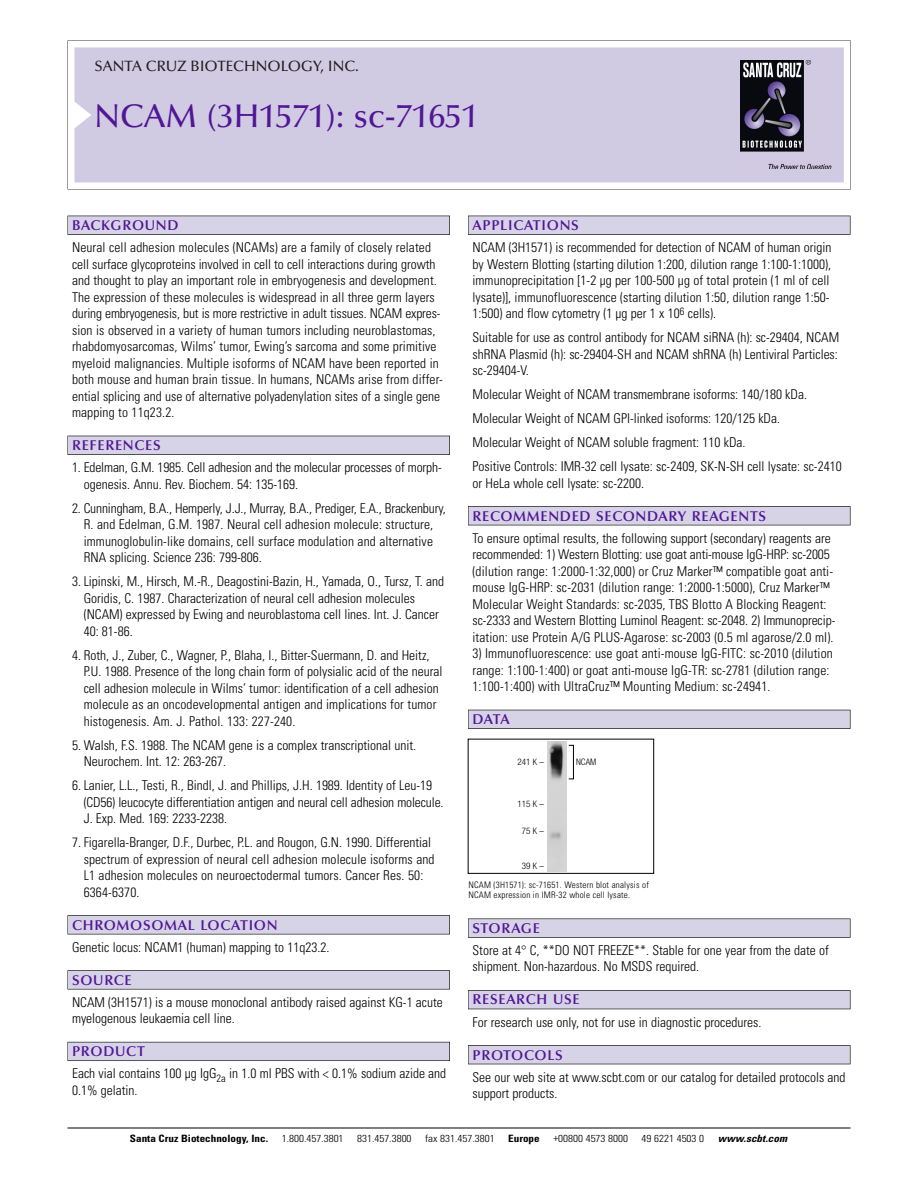
<style>
.page{position:relative;width:918px;height:1188px;background:#fff}
.page>*{position:absolute;margin:0;border:0;box-sizing:border-box;transform-origin:0 0}
.t1{font:500 33px "Optima";color:#511695}
.t2{font:500 15px "Optima";color:#231f20}
.t3{font:600 14.25px "Optima";letter-spacing:.05em;color:#511695}
.t4{font:300 condensed 13.5px/16.5px "Univers";color:#000}
.t5{font:300 condensed 10.2px "Univers";color:#000;scale:1.1 1}
.t6{font:700 condensed 10.2px "Univers";color:#000;scale:1.1 1}
.t7{font:italic 700 condensed 10.2px "Univers";letter-spacing:.005em;color:#000;scale:1.1 1}
.t8{font:300 condensed 9px/10.5px "Univers";letter-spacing:.02em;color:#000}
.t9{font:300 condensed 9px "Helvetica Neue";color:#000}
</style>
<div class="page">
<svg style="left:68px;top:40px;width:783px;height:149px"></svg>
<div style="left:74px;top:47px;width:770px;height:135px;background:#d1cae3"></div>
<img style="left:741px;top:60px;width:90px;height:108px">
<div style="left:68px;top:216px;width:382px;height:19px;background:#525155"></div>
<div style="left:68px;top:216px;width:381px;height:18px;background:#d7d3e7"></div>
<div style="left:68px;top:436px;width:382px;height:19px;background:#515055"></div>
<div style="left:68px;top:436px;width:381px;height:18px;background:#d7d3e7"></div>
<div style="left:68px;top:915px;width:382px;height:19px;background:#545357"></div>
<div style="left:68px;top:916px;width:381px;height:18px;background:#d7d3e7"></div>
<div style="left:68px;top:970px;width:382px;height:19px;background:#575759"></div>
<div style="left:68px;top:971px;width:381px;height:18px;background:#d7d3e7"></div>
<div style="left:68px;top:1042px;width:382px;height:19px;background:#5b5a62"></div>
<div style="left:68px;top:1042px;width:381px;height:18px;background:#d7d3e7"></div>
<div style="left:468px;top:216px;width:382px;height:19px;background:#525155"></div>
<div style="left:468px;top:216px;width:382px;height:18px;background:#d7d3e7"></div>
<div style="left:468px;top:506px;width:382px;height:19px;background:#525155"></div>
<div style="left:468px;top:507px;width:382px;height:18px;background:#d7d3e7"></div>
<div style="left:468px;top:710px;width:382px;height:19px;background:#525158"></div>
<div style="left:468px;top:710px;width:382px;height:18px;background:#d7d3e7"></div>
<div style="left:468px;top:919px;width:382px;height:19px;background:#575759"></div>
<div style="left:468px;top:919px;width:382px;height:18px;background:#d7d3e7"></div>
<div style="left:468px;top:990px;width:382px;height:19px;background:#525158"></div>
<div style="left:468px;top:991px;width:382px;height:18px;background:#d7d3e7"></div>
<div style="left:468px;top:1045px;width:382px;height:19px;background:#525156"></div>
<div style="left:468px;top:1046px;width:382px;height:18px;background:#d7d3e7"></div>
<hr style="left:68px;top:1128px;width:782px;height:1px;background:#000">
<div style="left:468px;top:739px;width:186px;height:135px;border:1px solid #000"></div>
<img style="left:547px;top:742px;width:19px;height:129px">
<div style="left:569px;top:745px;width:5px;height:34px;border:1px solid #000"></div>
<p class="t2" style="left:94px;top:61px;width:266px">SANTA CRUZ BIOTECHNOLOGY, INC.</p>
<h1 class="t1" style="left:94px;top:103px;width:385px">NCAM (3H1571): sc-71651</h1>
<p class="t3" style="left:72px;top:219px;width:108px">BACKGROUND</p>
<p class="t4" style="left:72px;top:240px;width:372px">Neural cell adhesion molecules (NCAMs) are a family of closely related cell surface glycoproteins involved in cell to cell interactions during growth and thought to play an important role in embryogenesis and development.<br>The expression of these molecules is widespread in all three germ layers during embryogenesis, but is more restrictive in adult tissues. NCAM expres&shy;sion is observed in a variety of human tumors including neuroblastomas, rhabdomyosarcomas, Wilms’ tumor, Ewing’s sarcoma and some primitive myeloid malignancies. Multiple isoforms of NCAM have been reported in both mouse and human brain tissue. In humans, NCAMs arise from differ&shy;ential splicing and use of alternative polyadenylation sites of a single gene mapping to 11q23.2.</p>
<p class="t3" style="left:72px;top:440px;width:90px">REFERENCES</p>
<p class="t4" style="left:84px;top:460px;width:360px;text-indent:-12px">1. Edelman, G.M. 1985. Cell adhesion and the molecular processes of morph&shy;ogenesis. Annu. Rev. Biochem. 54: 135-169.</p>
<p class="t4" style="left:84px;top:501px;width:364px;text-indent:-12px">2. Cunningham, B.A., Hemperly, J.J., Murray, B.A., Prediger, E.A., Brackenbury, R. and Edelman, G.M. 1987. Neural cell adhesion molecule: structure, immunoglobulin-like domains, cell surface modulation and alternative RNA splicing. Science 236: 799-806.</p>
<p class="t4" style="left:84px;top:574px;width:362px;text-indent:-12px">3. Lipinski, M., Hirsch, M.-R., Deagostini-Bazin, H., Yamada, O., Tursz, T. and Goridis, C. 1987. Characterization of neural cell adhesion molecules (NCAM) expressed by Ewing and neuroblastoma cell lines. Int. J. Cancer 40: 81-86.</p>
<p class="t4" style="left:84px;top:648px;width:360px;text-indent:-12px">4. Roth, J., Zuber, C., Wagner, P., Blaha, I., Bitter-Suermann, D. and Heitz, P.U. 1988. Presence of the long chain form of polysialic acid of the neural cell adhesion molecule in Wilms’ tumor: identification of a cell adhesion molecule as an oncodevelopmental antigen and implications for tumor histogenesis. Am. J. Pathol. 133: 227-240.</p>
<p class="t4" style="left:84px;top:738px;width:334px;text-indent:-12px">5. Walsh, F.S. 1988. The NCAM gene is a complex transcriptional unit.<br>Neurochem. Int. 12: 263-267.</p>
<p class="t4" style="left:84px;top:778px;width:361px;text-indent:-12px">6. Lanier, L.L., Testi, R., Bindl, J. and Phillips, J.H. 1989. Identity of Leu-19 (CD56) leucocyte differentiation antigen and neural cell adhesion molecule.<br>J. Exp. Med. 169: 2233-2238.</p>
<p class="t4" style="left:84px;top:835px;width:352px;text-indent:-12px">7. Figarella-Branger, D.F., Durbec, P.L. and Rougon, G.N. 1990. Differential spectrum of expression of neural cell adhesion molecule isoforms and L1 adhesion molecules on neuroectodermal tumors. Cancer Res. 50:<br>6364-6370.</p>
<p class="t3" style="left:72px;top:919px;width:207px">CHROMOSOMAL LOCATION</p>
<p class="t4" style="left:72px;top:940px;width:259px">Genetic locus: NCAM1 (human) mapping to 11q23.2.</p>
<p class="t3" style="left:72px;top:974px;width:61px">SOURCE</p>
<p class="t4" style="left:72px;top:995px;width:372px">NCAM (3H1571) is a mouse monoclonal antibody raised against KG-1 acute myelogenous leukaemia cell line.</p>
<p class="t3" style="left:72px;top:1046px;width:74px">PRODUCT</p>
<p class="t4" style="left:72px;top:1066px;width:376px">Each vial contains 100 µg IgG<sub>2a</sub> in 1.0 ml PBS with &lt; 0.1% sodium azide and<br>0.1% gelatin.</p>
<p class="t3" style="left:473px;top:219px;width:108px">APPLICATIONS</p>
<p class="t4" style="left:473px;top:240px;width:360px">NCAM (3H1571) is recommended for detection of NCAM of human origin by Western Blotting (starting dilution 1:200, dilution range 1:100-1:1000), immunoprecipitation [1-2 µg per 100-500 µg of total protein (1 ml of cell lysate)], immunofluorescence (starting dilution 1:50, dilution range 1:50- 1:500) and flow cytometry (1 µg per 1 x 10<sup>6</sup> cells).</p>
<p class="t4" style="left:473px;top:330px;width:368px;text-align:justify">Suitable for use as control antibody for NCAM siRNA (h): sc-29404, NCAM shRNA Plasmid (h): sc-29404-SH and NCAM shRNA (h) Lentiviral Particles: sc-29404-V.</p>
<p class="t4" style="left:473px;top:383px;width:371px;line-height:24px">Molecular Weight of NCAM transmembrane isoforms: 140/180 kDa.<br>Molecular Weight of NCAM GPI-linked isoforms: 120/125 kDa.<br>Molecular Weight of NCAM soluble fragment: 110 kDa.<br>Positive Controls: IMR-32 cell lysate: sc-2409, SK-N-SH cell lysate: sc-2410</p>
<p class="t4" style="left:473px;top:476px;width:173px">or HeLa whole cell lysate: sc-2200.</p>
<p class="t3" style="left:473px;top:510px;width:295px">RECOMMENDED SECONDARY REAGENTS</p>
<p class="t4" style="left:473px;top:531px;width:364px">To ensure optimal results, the following support (secondary) reagents are recommended: 1) Western Blotting: use goat anti-mouse IgG-HRP: sc-2005 (dilution range: 1:2000-1:32,000) or Cruz Marker™ compatible goat anti&shy;mouse IgG-HRP: sc-2031 (dilution range: 1:2000-1:5000), Cruz Marker™ Molecular Weight Standards: sc-2035, TBS Blotto A Blocking Reagent: sc-2333 and Western Blotting Luminol Reagent: sc-2048. 2) Immunoprecip&shy;itation: use Protein A/G PLUS-Agarose: sc-2003 (0.5 ml agarose/2.0 ml).</p>
<p class="t4" style="left:473px;top:646px;width:362px">3) Immunofluorescence: use goat anti-mouse IgG-FITC: sc-2010 (dilution range: 1:100-1:400) or goat anti-mouse IgG-TR: sc-2781 (dilution range:<br>1:100-1:400) with UltraCruz™ Mounting Medium: sc-24941.</p>
<p class="t3" style="left:473px;top:714px;width:39px">DATA</p>
<p class="t9" style="left:517px;top:759px;width:28px">241 K –</p>
<p class="t9" style="left:517px;top:801px;width:28px">115 K –</p>
<p class="t9" style="left:522px;top:827px;width:24px">75K–</p>
<p class="t9" style="left:522px;top:862px;width:24px">39K–</p>
<p class="t9" style="left:576px;top:758px;width:22px">NCAM</p>
<p class="t8" style="left:468px;top:880px;width:182px">NCAM (3H1571): sc-71651. Western blot analysis of<br>NCAM expression in IMR-32 whole cell lysate.</p>
<p class="t3" style="left:473px;top:922px;width:69px">STORAGE</p>
<p class="t4" style="left:473px;top:943px;width:358px">Store at 4° C, **DO NOT FREEZE**. Stable for one year from the date of shipment. Non-hazardous. No MSDS required.</p>
<p class="t3" style="left:473px;top:994px;width:109px">RESEARCH USE</p>
<p class="t4" style="left:473px;top:1015px;width:290px">For research use only, not for use in diagnostic procedures.</p>
<p class="t3" style="left:473px;top:1049px;width:92px">PROTOCOLS</p>
<p class="t4" style="left:473px;top:1070px;width:375px">See our web site at www.scbt.com or our catalog for detailed protocols and support products.</p>
<p class="t6" style="left:130px;top:1135px;width:127px">Santa Cruz Biotechnology, Inc.</p>
<p class="t5" style="left:282px;top:1135px;width:58px">1.800.457.3801</p>
<p class="t5" style="left:357px;top:1135px;width:51px">831.457.3800</p>
<p class="t5" style="left:425px;top:1135px;width:65px">fax 831.457.3801</p>
<p class="t6" style="left:508px;top:1135px;width:30px">Europe</p>
<p class="t5" style="left:553px;top:1135px;width:69px">+00800 4573 8000</p>
<p class="t5" style="left:642px;top:1135px;width:58px">49 6221 4503 0</p>
<p class="t7" style="left:718px;top:1135px;width:64px">www.scbt.com</p>
</div>
